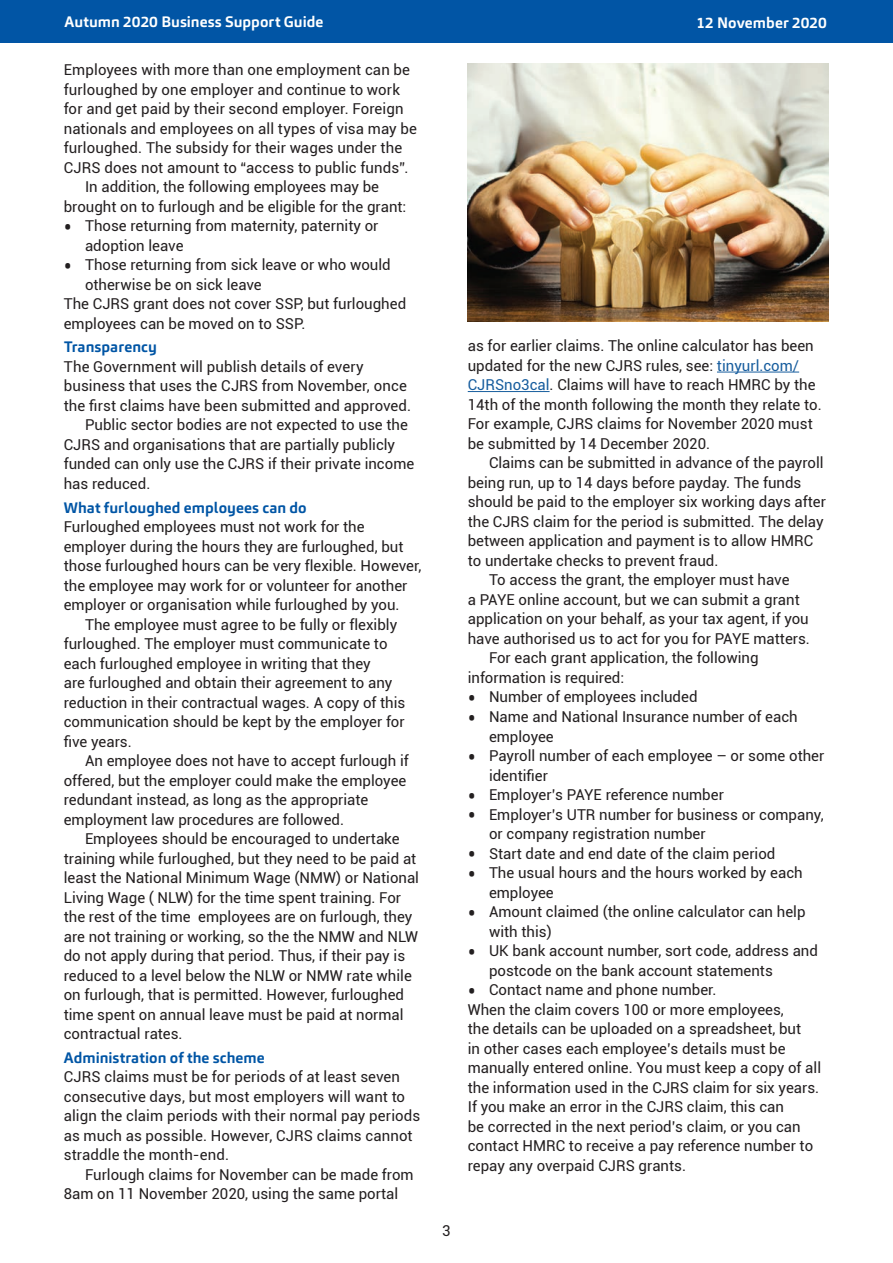
<style>
.page{position:relative;width:893px;height:1263px;background:#fff}
.page>*{position:absolute;margin:0;border:0;box-sizing:border-box;transform-origin:0 0}
.t1{font:15px/19.5px "Roboto";color:#231f20}
.t2{font:700 15px "Carnac";letter-spacing:.005em;color:#0155a5}
.t3{font:700 15px "Carnac";letter-spacing:.005em;color:#fff}
.s1{font-size:24px}
.s2{color:#175d9e}
</style>
<div class="page">
<div style="left:0;top:0;width:893px;height:43px;background:#0155a5"></div>
<hr style="left:717px;top:372px;width:82px;height:1px;background:#175d9e">
<hr style="left:468px;top:391px;width:82px;height:1px;background:#175d9e">
<img style="left:468px;top:64px;width:360px;height:257px">
<p class="t3" style="left:65px;top:12px;width:260px">Autumn 2020 Business Support Guide</p>
<p class="t3" style="left:696px;top:14px;width:132px">12 November 2020</p>
<p class="t1" style="left:64px;top:59px;width:348px">Employees with more than one employment can be</p>
<p class="t1" style="left:64px;top:79px;width:338px">furloughed by one employer and continue to work</p>
<p class="t1" style="left:64px;top:98px;width:341px">for and get paid by their second employer. Foreign</p>
<p class="t1" style="left:64px;top:118px;width:355px">nationals and employees on all types of visa may be</p>
<p class="t1" style="left:64px;top:137px;width:340px">furloughed. The subsidy for their wages under the</p>
<p class="t1" style="left:64px;top:157px;width:346px">CJRS does not amount to “access to public funds”.</p>
<p class="t1" style="left:85px;top:176px;width:296px">In addition, the following employees may be</p>
<p class="t1" style="left:64px;top:196px;width:344px">brought on to furlough and be eligible for the grant:</p>
<p class="t1" style="left:85px;top:215px;width:295px;text-indent:-21px"><span class="s1">•</span> Those returning from maternity, paternity or adoption leave</p>
<p class="t1" style="left:64px;top:254px;width:329px"><span class="s1">•</span> Those returning from sick leave or who would</p>
<p class="t1" style="left:85px;top:274px;width:178px">otherwise be on sick leave</p>
<p class="t1" style="left:64px;top:293px;width:344px">The CJRS grant does not cover SSP, but furloughed</p>
<p class="t1" style="left:64px;top:313px;width:243px">employees can be moved on to SSP.</p>
<p class="t2" style="left:64px;top:337px;width:95px">Transparency</p>
<p class="t1" style="left:64px;top:356px;width:302px">The Government will publish details of every</p>
<p class="t1" style="left:64px;top:376px;width:345px">business that uses the CJRS from November, once</p>
<p class="t1" style="left:64px;top:395px;width:349px">the first claims have been submitted and approved.</p>
<p class="t1" style="left:85px;top:415px;width:324px">Public sector bodies are not expected to use the</p>
<p class="t1" style="left:64px;top:434px;width:333px">CJRS and organisations that are partially publicly</p>
<p class="t1" style="left:64px;top:454px;width:352px">funded can only use the CJRS if their private income</p>
<p class="t1" style="left:64px;top:473px;width:88px">has reduced.</p>
<p class="t2" style="left:64px;top:498px;width:244px">What furloughed employees can do</p>
<p class="t1" style="left:64px;top:516px;width:302px">Furloughed employees must not work for the</p>
<p class="t1" style="left:64px;top:536px;width:341px">employer during the hours they are furloughed, but</p>
<p class="t1" style="left:64px;top:555px;width:359px">those furloughed hours can be very flexible. However,</p>
<p class="t1" style="left:64px;top:575px;width:345px">the employee may work for or volunteer for another</p>
<p class="t1" style="left:64px;top:594px;width:337px">employer or organisation while furloughed by you.</p>
<p class="t1" style="left:85px;top:614px;width:314px">The employee must agree to be fully or flexibly</p>
<p class="t1" style="left:64px;top:633px;width:325px">furloughed. The employer must communicate to</p>
<p class="t1" style="left:64px;top:653px;width:308px">each furloughed employee in writing that they</p>
<p class="t1" style="left:64px;top:672px;width:330px">are furloughed and obtain their agreement to any</p>
<p class="t1" style="left:64px;top:692px;width:343px">reduction in their contractual wages. A copy of this</p>
<p class="t1" style="left:64px;top:711px;width:342px">communication should be kept by the employer for</p>
<p class="t1" style="left:64px;top:731px;width:70px">five years.</p>
<p class="t1" style="left:85px;top:750px;width:325px">An employee does not have to accept furlough if</p>
<p class="t1" style="left:64px;top:770px;width:344px">offered, but the employer could make the employee</p>
<p class="t1" style="left:64px;top:789px;width:306px">redundant instead, as long as the appropriate</p>
<p class="t1" style="left:64px;top:809px;width:282px">employment law procedures are followed.</p>
<p class="t1" style="left:85px;top:828px;width:316px">Employees should be encouraged to undertake</p>
<p class="t1" style="left:64px;top:848px;width:354px">training while furloughed, but they need to be paid at</p>
<p class="t1" style="left:64px;top:867px;width:357px">least the National Minimum Wage (NMW) or National</p>
<p class="t1" style="left:64px;top:887px;width:339px">Living Wage ( NLW) for the time spent training. For</p>
<p class="t1" style="left:64px;top:906px;width:350px">the rest of the time employees are on furlough, they</p>
<p class="t1" style="left:64px;top:926px;width:356px">are not training or working, so the the NMW and NLW</p>
<p class="t1" style="left:64px;top:945px;width:343px">do not apply during that period. Thus, if their pay is</p>
<p class="t1" style="left:64px;top:965px;width:350px">reduced to a level below the NLW or NMW rate while</p>
<p class="t1" style="left:64px;top:984px;width:342px">on furlough, that is permitted. However, furloughed</p>
<p class="t1" style="left:64px;top:1004px;width:341px">time spent on annual leave must be paid at normal</p>
<p class="t1" style="left:64px;top:1023px;width:120px">contractual rates.</p>
<p class="t2" style="left:64px;top:1048px;width:203px">Administration of the scheme</p>
<p class="t1" style="left:64px;top:1067px;width:358px">CJRS claims must be for periods of at least seven consecutive days, but most employers will want to align the claim periods with their normal pay periods as much as possible. However, CJRS claims cannot straddle the month-end.</p>
<p class="t1" style="left:64px;top:1164px;width:351px;text-indent:21px">Furlough claims for November can be made from<br>8am on 11 November 2020, using the same portal</p>
<p class="t1" style="left:468px;top:336px;width:355px">as for earlier claims. The online calculator has been updated for the new CJRS rules, see: <span class="s2">tinyurl.com/ CJRSno3cal</span>. Claims will have to reach HMRC by the 14th of the month following the month they relate to.<br>For example, CJRS claims for November 2020 must be submitted by 14 December 2020.</p>
<p class="t1" style="left:489px;top:453px;width:336px">Claims can be submitted in advance of the payroll</p>
<p class="t1" style="left:468px;top:472px;width:335px">being run, up to 14 days before payday. The funds</p>
<p class="t1" style="left:468px;top:492px;width:360px">should be paid to the employer six working days after</p>
<p class="t1" style="left:468px;top:511px;width:357px">the CJRS claim for the period is submitted. The delay</p>
<p class="t1" style="left:468px;top:531px;width:347px">between application and payment is to allow HMRC</p>
<p class="t1" style="left:468px;top:550px;width:252px">to undertake checks to prevent fraud.</p>
<p class="t1" style="left:489px;top:570px;width:302px">To access the grant, the employer must have</p>
<p class="t1" style="left:468px;top:589px;width:333px">a PAYE online account, but we can submit a grant</p>
<p class="t1" style="left:468px;top:609px;width:343px">application on your behalf, as your tax agent, if you</p>
<p class="t1" style="left:468px;top:628px;width:344px">have authorised us to act for you for PAYE matters.</p>
<p class="t1" style="left:489px;top:648px;width:271px">For each grant application, the following</p>
<p class="t1" style="left:468px;top:667px;width:158px">information is required:</p>
<p class="t1" style="left:468px;top:687px;width:231px"><span class="s1">•</span> Number of employees included</p>
<p class="t1" style="left:489px;top:706px;width:310px;text-indent:-21px"><span class="s1">•</span> Name and National Insurance number of each employee</p>
<p class="t1" style="left:489px;top:745px;width:337px;text-indent:-21px"><span class="s1">•</span> Payroll number of each employee – or some other identifier</p>
<p class="t1" style="left:468px;top:784px;width:258px"><span class="s1">•</span> Employer’s PAYE reference number</p>
<p class="t1" style="left:489px;top:804px;width:336px;text-indent:-21px"><span class="s1">•</span> Employer’s UTR number for business or company, or company registration number</p>
<p class="t1" style="left:468px;top:843px;width:309px"><span class="s1">•</span> Start date and end date of the claim period</p>
<p class="t1" style="left:489px;top:862px;width:315px;text-indent:-21px"><span class="s1">•</span> The usual hours and the hours worked by each employee</p>
<p class="t1" style="left:489px;top:901px;width:318px;text-indent:-21px"><span class="s1">•</span> Amount claimed (the online calculator can help with this)</p>
<p class="t1" style="left:489px;top:940px;width:330px;text-indent:-21px"><span class="s1">•</span> UK bank account number, sort code, address and postcode on the bank account statements</p>
<p class="t1" style="left:468px;top:979px;width:355px"><span class="s1">•</span> Contact name and phone number.<br>When the claim covers 100 or more employees,<br>the details can be uploaded on a spreadsheet, but<br>in other cases each employee’s details must be manually entered online. You must keep a copy of all the information used in the CJRS claim for six years.<br>If you make an error in the CJRS claim, this can<br>be corrected in the next period’s claim, or you can contact HMRC to receive a pay reference number to repay any overpaid CJRS grants.</p>
<p class="t1" style="left:442px;top:1220px;width:10px">3</p>
</div>
